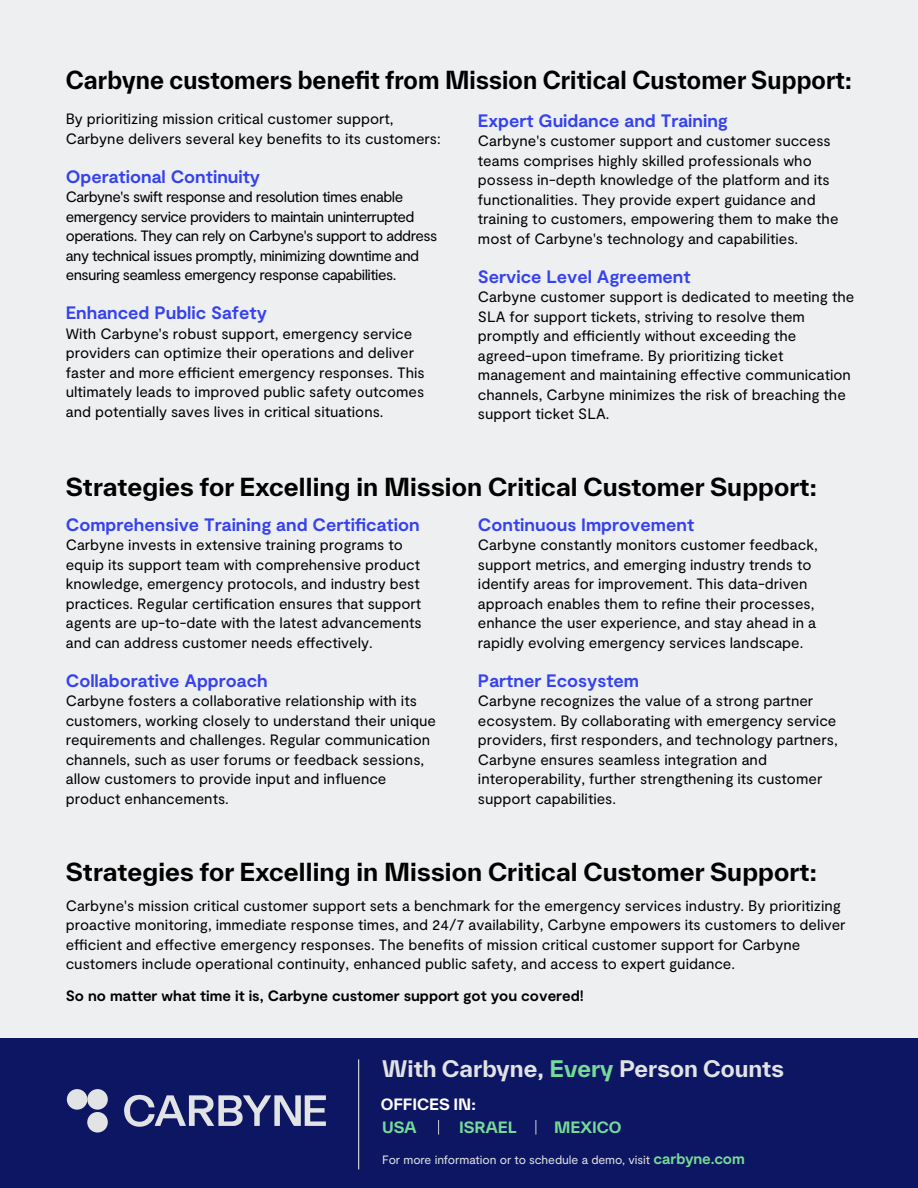
<style>
.page{position:relative;width:918px;height:1188px;background:#fff}
.page>*{position:absolute;margin:0;border:0;box-sizing:border-box;transform-origin:0 0}
.t1{font:700 24px "TWK Everett";letter-spacing:.005em;color:#000}
.t2{font:700 24px "TWK Everett";letter-spacing:.005em;color:#000;scale:.94 1}
.t3{font:700 22.05px "TWK Everett";color:#e2e3e4}
.t4{font:700 18px "Moderat";color:#3542ee}
.t5{font:700 15.15px "TWK Everett";color:#75db97}
.t6{font:700 15.15px "TWK Everett";color:#fff}
.t7{font:15px/19.5px "Moderat";color:#000}
.t8{font:15px/19.5px "Moderat";letter-spacing:-.035em;color:#000}
.t9{font:700 15px "Moderat";color:#000}
.t10{font:12px "Moderat";letter-spacing:-.005em;color:#e2e3e4}
.s1{color:#75db97}
.s2{font-weight:700;font-size:15.15px;color:#75db97}
</style>
<div class="page">
<div style="left:0;top:0;width:918px;height:1045px;background:#eeeff0"></div>
<div style="left:0;top:1039px;width:918px;height:149px;background:#0d1662"></div>
<div style="left:67px;top:1089px;width:20px;height:21px;background:#e2e3e4;border-radius:50%"></div>
<div style="left:87px;top:1089px;width:21px;height:21px;background:#e2e3e4;border-radius:50%"></div>
<div style="left:87px;top:1112px;width:21px;height:21px;background:#e2e3e4;border-radius:50%"></div>
<svg style="left:124px;top:1094px;width:202px;height:33px"></svg>
<hr style="left:358px;top:1059px;width:1px;height:110px;background:#cfd0d2">
<svg style="left:438px;top:1120px;width:1px;height:15px"></svg>
<svg style="left:535px;top:1120px;width:1px;height:15px"></svg>
<h1 class="t2" style="left:66px;top:63px;width:838px">Carbyne customers benefit from Mission Critical Customer Support:</h1>
<p class="t7" style="left:66px;top:110px;width:376px">By prioritizing mission critical customer support,<br>Carbyne delivers several key benefits to its customers:</p>
<p class="t4" style="left:66px;top:166px;width:196px">Operational Continuity</p>
<p class="t8" style="left:66px;top:188px;width:373px">Carbyne's swift response and resolution times enable emergency service providers to maintain uninterrupted operations. They can rely on Carbyne's support to address any technical issues promptly, minimizing downtime and ensuring seamless emergency response capabilities.</p>
<p class="t4" style="left:66px;top:303px;width:203px">Enhanced Public Safety</p>
<p class="t7" style="left:66px;top:324px;width:360px">With Carbyne's robust support, emergency service providers can optimize their operations and deliver faster and more efficient emergency responses. This ultimately leads to improved public safety outcomes and potentially saves lives in critical situations.</p>
<p class="t4" style="left:478px;top:110px;width:252px">Expert Guidance and Training</p>
<p class="t7" style="left:478px;top:132px;width:362px">Carbyne's customer support and customer success teams comprises highly skilled professionals who possess in-depth knowledge of the platform and its functionalities. They provide expert guidance and training to customers, empowering them to make the most of Carbyne's technology and capabilities.</p>
<p class="t4" style="left:478px;top:266px;width:214px">Service Level Agreement</p>
<p class="t7" style="left:478px;top:288px;width:378px">Carbyne customer support is dedicated to meeting the SLA for support tickets, striving to resolve them promptly and efficiently without exceeding the agreed-upon timeframe. By prioritizing ticket management and maintaining effective communication channels, Carbyne minimizes the risk of breaching the support ticket SLA.</p>
<h1 class="t1" style="left:66px;top:470px;width:753px">Strategies for Excelling in Mission Critical Customer Support:</h1>
<p class="t4" style="left:66px;top:514px;width:355px">Comprehensive Training and Certification</p>
<p class="t7" style="left:66px;top:536px;width:357px">Carbyne invests in extensive training programs to equip its support team with comprehensive product knowledge, emergency protocols, and industry best practices. Regular certification ensures that support agents are up-to-date with the latest advancements and can address customer needs effectively.</p>
<p class="t4" style="left:66px;top:670px;width:203px">Collaborative Approach</p>
<p class="t7" style="left:66px;top:692px;width:372px">Carbyne fosters a collaborative relationship with its customers, working closely to understand their unique requirements and challenges. Regular communication channels, such as user forums or feedback sessions, allow customers to provide input and influence product enhancements.</p>
<p class="t4" style="left:478px;top:514px;width:218px">Continuous Improvement</p>
<p class="t7" style="left:478px;top:536px;width:341px">Carbyne constantly monitors customer feedback, support metrics, and emerging industry trends to identify areas for improvement. This data-driven approach enables them to refine their processes, enhance the user experience, and stay ahead in a rapidly evolving emergency services landscape.</p>
<p class="t4" style="left:478px;top:670px;width:163px">Partner Ecosystem</p>
<p class="t7" style="left:478px;top:692px;width:361px">Carbyne recognizes the value of a strong partner ecosystem. By collaborating with emergency service providers, first responders, and technology partners, Carbyne ensures seamless integration and interoperability, further strengthening its customer support capabilities.</p>
<h1 class="t1" style="left:66px;top:855px;width:753px">Strategies for Excelling in Mission Critical Customer Support:</h1>
<p class="t7" style="left:66px;top:896px;width:781px">Carbyne's mission critical customer support sets a benchmark for the emergency services industry. By prioritizing proactive monitoring, immediate response times, and 24/7 availability, Carbyne empowers its customers to deliver efficient and effective emergency responses. The benefits of mission critical customer support for Carbyne customers include operational continuity, enhanced public safety, and access to expert guidance.</p>
<p class="t9" style="left:66px;top:987px;width:520px">So no matter what time it is, Carbyne customer support got you covered!</p>
<h2 class="t3" style="left:382px;top:1053px;width:403px">With Carbyne, <span class="s1">Every</span> Person Counts</h2>
<p class="t6" style="left:381px;top:1093px;width:97px">OFFICES IN:</p>
<p class="t5" style="left:382px;top:1116px;width:36px">USA</p>
<p class="t5" style="left:459px;top:1116px;width:59px">ISRAEL</p>
<p class="t5" style="left:554px;top:1116px;width:69px">MEXICO</p>
<p class="t10" style="left:382px;top:1152px;width:364px">For more information or to schedule a demo, visit <span class="s2">carbyne.com</span></p>
</div>
